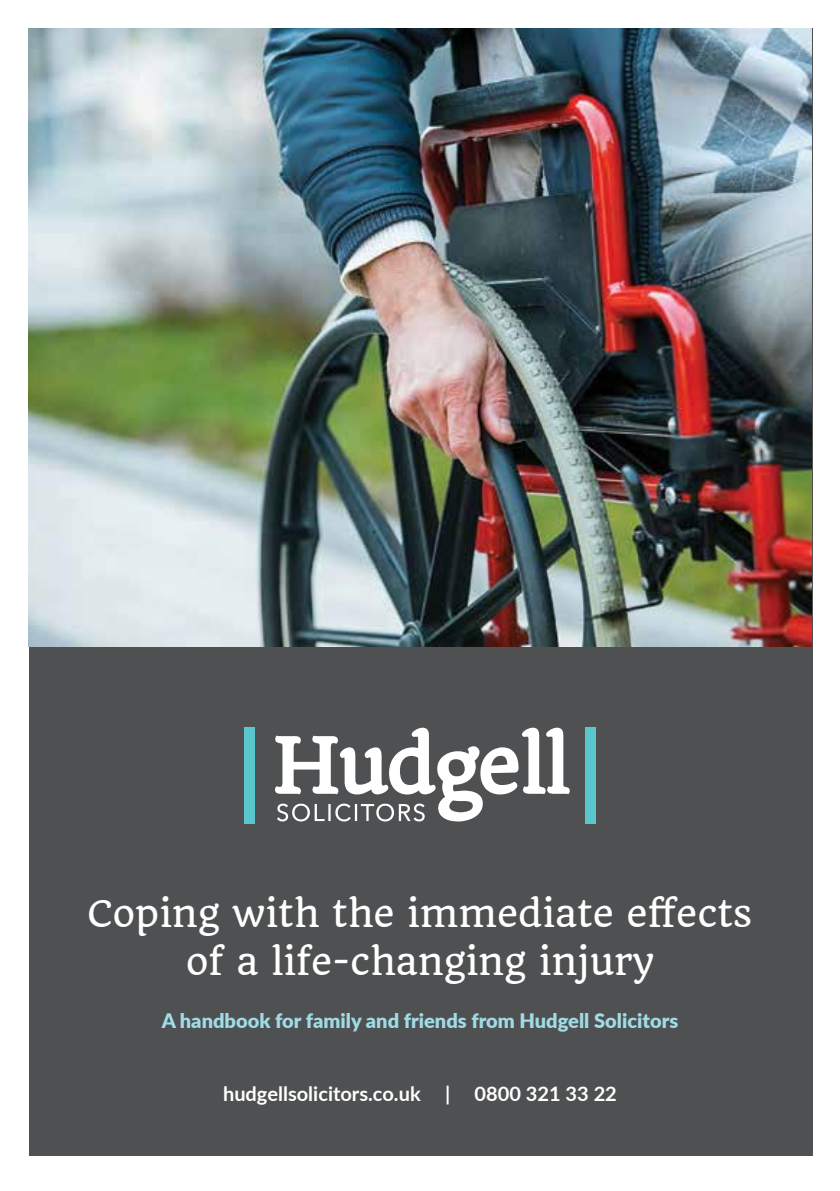
<style>
.page{position:relative;width:840px;height:1191px;background:#fff}
.page>*{position:absolute;margin:0;border:0;box-sizing:border-box;transform-origin:0 0}
.t1{font:36px/48px "Quando";color:#fff;text-align:center}
.t2{font:900 20px "Lato";color:#a0dbe6}
.t3{font:700 20px "Lato";color:#fff}
</style>
<div class="page">
<div style="left:29px;top:28px;width:783px;height:1127px;background:#4e5051"></div>
<img style="left:28px;top:28px;width:783px;height:618px">
<div style="left:244px;top:727px;width:10px;height:97px;background:#5ac6ce"></div>
<div style="left:585px;top:727px;width:10px;height:97px;background:#5ac6ce"></div>
<svg style="left:275px;top:727px;width:294px;height:94px"></svg>
<p class="t1" style="left:87px;top:889px;width:666px">Coping with the immediate effects of a life-changing injury</p>
<p class="t2" style="left:162px;top:1005px;width:517px">A handbook for family and friends from Hudgell Solicitors</p>
<p class="t3" style="left:223px;top:1078px;width:395px">hudgellsolicitors.co.uk | 0800 321 33 22</p>
</div>
